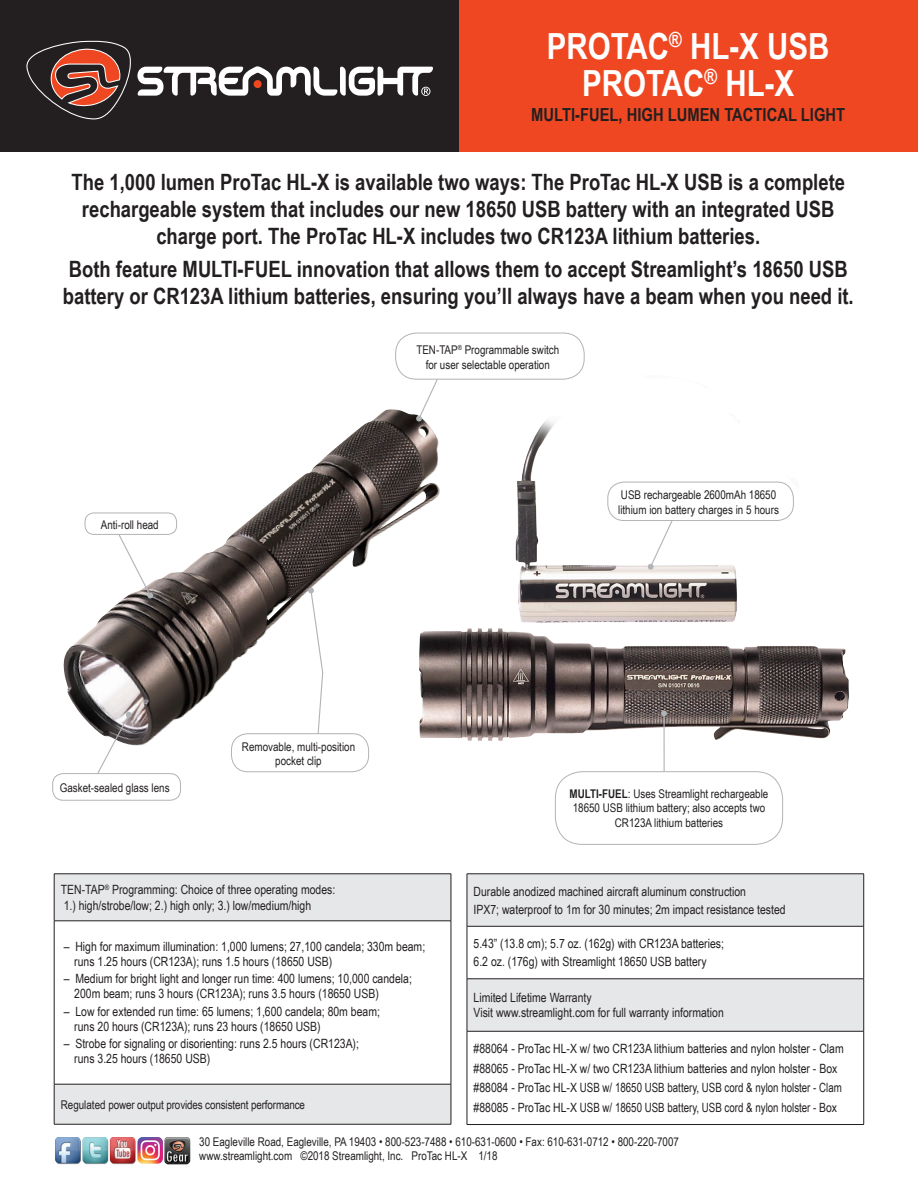
<style>
.page{position:relative;width:918px;height:1188px;background:#fff}
.page>*{position:absolute;margin:0;border:0;box-sizing:border-box;transform-origin:0 0}
.t1{font:700 36px "Arial Narrow";color:#fff}
.t2{font:700 22.5px/27px "Arial Narrow";color:#231f20;text-align:center}
.t3{font:700 18px "Arial Narrow";color:#231f20}
.t4{font:12.75px/15px "Arial Narrow";color:#231f20}
.t5{font:12px/14.4px "Arial Narrow";color:#231f20;text-align:center}
.s1{font-weight:700}
</style>
<div class="page">
<img style="left:441px;top:375px;width:358px;height:366px">
<div style="left:459px;top:0;width:459px;height:151px;background:#ef4722"></div>
<div style="left:0;top:0;width:459px;height:151px;background:#231f20"></div>
<svg style="left:26px;top:41px;width:407px;height:78px"></svg>
<img style="left:63px;top:409px;width:378px;height:337px">
<svg style="left:55px;top:875px;width:396px;height:249px"></svg>
<hr style="left:54px;top:874px;width:397px;height:1px;background:#231f20">
<hr style="left:54px;top:874px;width:1px;height:47px;background:#231f20">
<hr style="left:451px;top:874px;width:1px;height:47px;background:#231f20">
<hr style="left:54px;top:921px;width:397px;height:1px;background:#231f20">
<hr style="left:54px;top:921px;width:1px;height:163px;background:#231f20">
<hr style="left:451px;top:921px;width:1px;height:163px;background:#231f20">
<hr style="left:54px;top:1124px;width:397px;height:1px;background:#231f20">
<hr style="left:54px;top:1084px;width:397px;height:1px;background:#231f20">
<hr style="left:54px;top:1084px;width:1px;height:40px;background:#231f20">
<hr style="left:451px;top:1084px;width:1px;height:40px;background:#231f20">
<svg style="left:468px;top:875px;width:395px;height:156px;fill:#e6e7e9"></svg>
<hr style="left:467px;top:874px;width:397px;height:1px;background:#231f20">
<hr style="left:467px;top:874px;width:1px;height:52px;background:#231f20">
<hr style="left:863px;top:874px;width:1px;height:52px;background:#231f20">
<hr style="left:467px;top:926px;width:397px;height:1px;background:#231f20">
<hr style="left:467px;top:926px;width:1px;height:53px;background:#231f20">
<hr style="left:863px;top:926px;width:1px;height:53px;background:#231f20">
<hr style="left:467px;top:979px;width:397px;height:1px;background:#231f20">
<hr style="left:467px;top:979px;width:1px;height:52px;background:#231f20">
<hr style="left:863px;top:979px;width:1px;height:52px;background:#231f20">
<hr style="left:467px;top:1031px;width:397px;height:1px;background:#231f20">
<hr style="left:467px;top:1031px;width:1px;height:93px;background:#231f20">
<hr style="left:863px;top:1031px;width:1px;height:93px;background:#231f20">
<hr style="left:467px;top:1124px;width:397px;height:1px;background:#231f20">
<img style="left:55px;top:1137px;width:136px;height:28px">
<svg style="left:111px;top:535px;width:42px;height:64px"></svg>
<svg style="left:88px;top:711px;width:44px;height:62px"></svg>
<hr style="left:663px;top:713px;width:2px;height:83px;background:#b2b3b7">
<svg style="left:661px;top:710px;width:6px;height:7px"></svg>
<svg style="left:416px;top:380px;width:39px;height:42px"></svg>
<svg style="left:647px;top:521px;width:40px;height:49px"></svg>
<div style="left:608px;top:482px;width:185px;height:39px;background:#fff;border-radius:16px"></div>
<div style="left:607px;top:482px;width:187px;height:39px;border:1px solid #b2b3b7;border-radius:16px"></div>
<div style="left:85px;top:513px;width:92px;height:21px;background:#fff;border-radius:9px"></div>
<div style="left:85px;top:513px;width:92px;height:22px;border:1px solid #b2b3b7;border-radius:9px"></div>
<div style="left:396px;top:333px;width:188px;height:46px;background:#fff;border-radius:21px"></div>
<div style="left:395px;top:333px;width:190px;height:47px;border:1px solid #b2b3b7;border-radius:21px"></div>
<div style="left:52px;top:773px;width:129px;height:28px;border:1px solid #b2b3b7;border-radius:10px"></div>
<div style="left:555px;top:772px;width:228px;height:72px;background:#fff;border-radius:27px"></div>
<div style="left:555px;top:771px;width:228px;height:74px;border:1px solid #b2b3b7;border-radius:27px"></div>
<svg style="left:308px;top:587px;width:16px;height:146px"></svg>
<div style="left:231px;top:734px;width:138px;height:38px;background:#fff;border-radius:16px"></div>
<div style="left:231px;top:733px;width:138px;height:39px;border:1px solid #b2b3b7;border-radius:16px"></div>
<p class="t1" style="left:547px;top:20px;width:284px">PROTAC<sup>®</sup> HL-X USB</p>
<p class="t1" style="left:582px;top:56px;width:214px">PROTAC<sup>®</sup> HL-X</p>
<p class="t3" style="left:531px;top:101px;width:316px">MULTI-FUEL, HIGH LUMEN TACTICAL LIGHT</p>
<p class="t2" style="left:72px;top:167px;width:775px">The 1,000 lumen ProTac HL-X is available two ways: The ProTac HL-X USB is a complete rechargeable system that includes our new 18650 USB battery with an integrated USB charge port. The ProTac HL-X includes two CR123A lithium batteries.</p>
<p class="t2" style="left:63px;top:255px;width:792px;text-align:left">Both feature MULTI-FUEL innovation that allows them to accept Streamlight’s 18650 USB battery or CR123A lithium batteries, ensuring you’ll always have a beam when you need it.</p>
<p class="t5" style="left:101px;top:517px;width:59px">Anti-roll head</p>
<p class="t5" style="left:416px;top:342px;width:144px">TEN-TAP<sup>®</sup> Programmable switch</p>
<p class="t5" style="left:426px;top:357px;width:126px">for user selectable operation</p>
<p class="t5" style="left:618px;top:487px;width:162px;text-align:left">USB rechargeable 2600mAh 18650 lithium ion battery charges in 5 hours</p>
<p class="t5" style="left:60px;top:780px;width:111px">Gasket-sealed glass lens</p>
<p class="t5" style="left:242px;top:739px;width:115px">Removable, multi-position pocket clip</p>
<p class="t5" style="left:570px;top:786px;width:200px"><span class="s1">MULTI-FUEL</span>: Uses Streamlight rechargeable<br>18650 USB lithium battery; also accepts two<br>CR123A lithium batteries</p>
<p class="t4" style="left:61px;top:882px;width:276px">TEN-TAP<sup>®</sup> Programming: Choice of three operating modes:</p>
<p class="t4" style="left:64px;top:897px;width:249px">1.) high/strobe/low; 2.) high only; 3.) low/medium/high</p>
<p class="t4" style="left:74px;top:939px;width:352px;text-indent:-10px">– High for maximum illumination: 1,000 lumens; 27,100 candela; 330m beam; runs 1.25 hours (CR123A); runs 1.5 hours (18650 USB)</p>
<p class="t4" style="left:74px;top:971px;width:339px;text-indent:-10px">– Medium for bright light and longer run time: 400 lumens; 10,000 candela;<br>200m beam; runs 3 hours (CR123A); runs 3.5 hours (18650 USB)</p>
<p class="t4" style="left:74px;top:1003px;width:307px;text-indent:-10px">– Low for extended run time: 65 lumens; 1,600 candela; 80m beam; runs 20 hours (CR123A); runs 23 hours (18650 USB)</p>
<p class="t4" style="left:74px;top:1036px;width:286px;text-indent:-10px">– Strobe for signaling or disorienting: runs 2.5 hours (CR123A); runs 3.25 hours (18650 USB)</p>
<p class="t5" style="left:61px;top:1097px;width:246px">Regulated power output provides consistent performance</p>
<p class="t4" style="left:474px;top:883px;width:274px">Durable anodized machined aircraft aluminum construction</p>
<p class="t4" style="left:474px;top:901px;width:314px">IPX7; waterproof to 1m for 30 minutes; 2m impact resistance tested</p>
<p class="t4" style="left:474px;top:936px;width:252px">5.43” (13.8 cm); 5.7 oz. (162g) with CR123A batteries;</p>
<p class="t4" style="left:474px;top:954px;width:235px">6.2 oz. (176g) with Streamlight 18650 USB battery</p>
<p class="t4" style="left:474px;top:990px;width:120px">Limited Lifetime Warranty</p>
<p class="t4" style="left:474px;top:1005px;width:252px">Visit www.streamlight.com for full warranty information</p>
<p class="t4" style="left:474px;top:1041px;width:372px">#88064 - ProTac HL-X w/ two CR123A lithium batteries and nylon holster---- - Clam</p>
<p class="t4" style="left:474px;top:1060px;width:365px">#88065 - ProTac HL-X w/ two CR123A lithium batteries and nylon holster---- - Box</p>
<p class="t4" style="left:474px;top:1080px;width:370px">#88084 - ProTac HL-X USB w/ 18650 USB battery, USB cord &amp; nylon holster - Clam</p>
<p class="t4" style="left:474px;top:1099px;width:365px">#88085 - ProTac HL-X USB w/ 18650 USB battery, USB cord &amp; nylon holster - Box</p>
<p class="t5" style="left:199px;top:1134px;width:481px">30 Eagleville Road, Eagleville, PA 19403 • 800-523-7488 • 610-631-0600 • Fax: 610-631-0712 • 800-220-7007</p>
<p class="t5" style="left:199px;top:1148px;width:300px">www.streamlight.com ©2018 Streamlight, Inc. ProTac HL-X 1/18</p>
</div>
